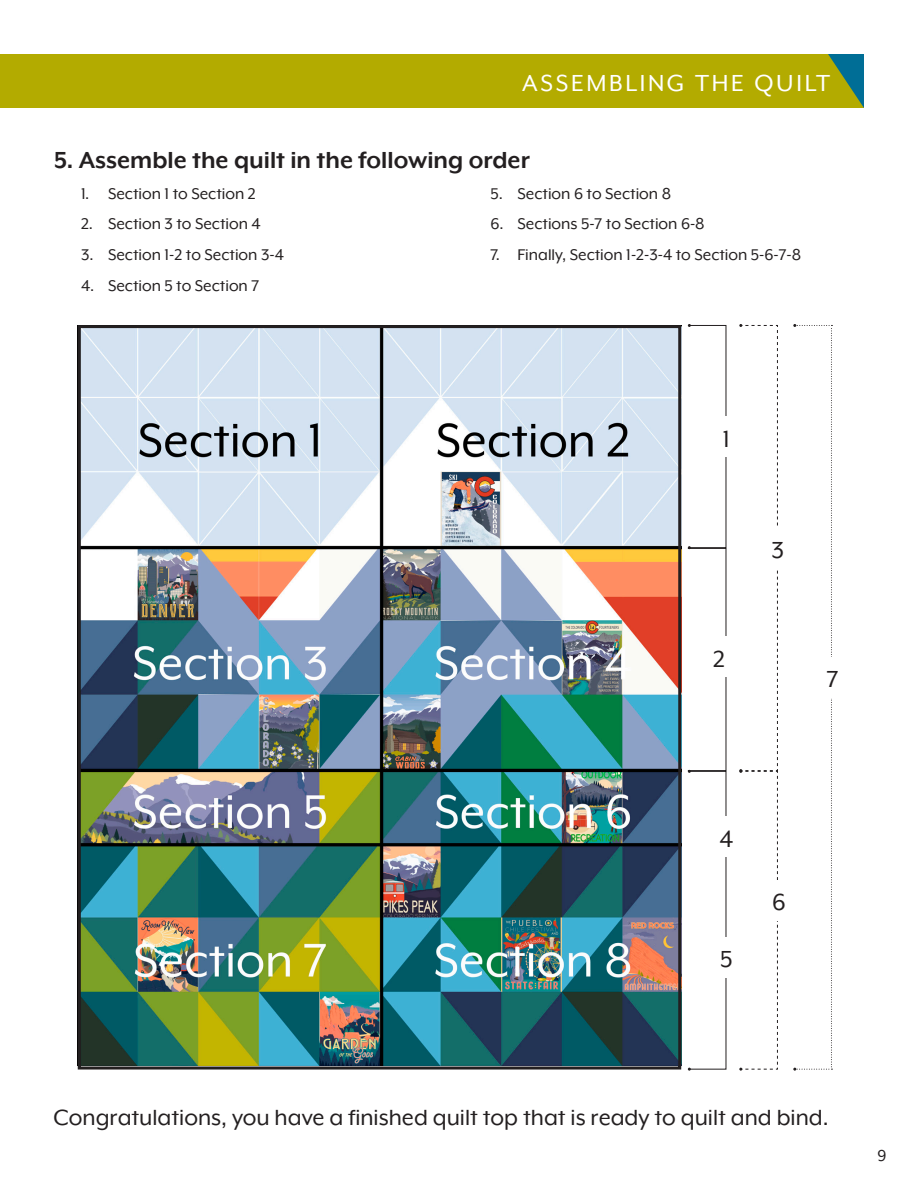
<style>
.page{position:relative;width:918px;height:1188px;background:#fff}
.page>*{position:absolute;margin:0;border:0;box-sizing:border-box;transform-origin:0 0}
.Subhead{font:700 27px "Mr Eaves XL Mod OT";color:#231f20}
.Page_Header{font:27px "Mr Eaves XL Mod OT";letter-spacing:.1em;color:#fff}
.Subhead-2{font:27px "Mr Eaves XL Mod OT";color:#231f20}
.t1{font:25.5px "Mr Eaves XL Mod OT";color:#231f20}
.t2{font:18px "Mr Eaves XL Mod OT";color:#231f20}
</style>
<div class="page">
<div style="left:0;top:54px;width:864px;height:54px;background:#b3ab00"></div>
<svg style="left:828px;top:54px;width:36px;height:54px"></svg>
<img style="left:82px;top:329px;width:595px;height:736px">
<div style="left:78px;top:325px;width:603px;height:745px;border:3px solid #231f20"></div>
<svg style="left:739px;top:324px;width:39px;height:747px"></svg>
<div style="left:758px;top:528px;width:40px;height:40px;background:#fff"></div>
<div style="left:759px;top:880px;width:40px;height:40px;background:#fff"></div>
<svg style="left:793px;top:324px;width:39px;height:747px"></svg>
<div style="left:812px;top:657px;width:41px;height:40px;background:#fff"></div>
<div style="left:706px;top:937px;width:41px;height:40px;background:#fff"></div>
<p class="Page_Header" style="left:522px;top:68px;width:310px">ASSEMBLING THE QUILT</p>
<p class="Subhead" style="left:54px;top:145px;width:477px">5. Assemble the quilt in the following order</p>
<p class="t2" style="left:81px;top:183px;width:176px">1. Section 1 to Section 2</p>
<p class="t2" style="left:81px;top:214px;width:181px">2. Section 3 to Section 4</p>
<p class="t2" style="left:81px;top:245px;width:204px">3. Section 1-2 to Section 3-4</p>
<p class="t2" style="left:81px;top:276px;width:180px">4. Section 5 to Section 7</p>
<p class="t2" style="left:490px;top:183px;width:182px">5. Section 6 to Section 8</p>
<p class="t2" style="left:490px;top:214px;width:216px">6. Sections 5-7 to Section 6-8</p>
<p class="t2" style="left:490px;top:245px;width:312px">7. Finally, Section 1-2-3-4 to Section 5-6-7-8</p>
<p class="Subhead-2" style="left:723px;top:424px;width:9px">1</p>
<p class="Subhead-2" style="left:713px;top:644px;width:13px">2</p>
<p class="Subhead-2" style="left:772px;top:535px;width:14px">3</p>
<p class="Subhead-2" style="left:827px;top:664px;width:13px">7</p>
<p class="Subhead-2" style="left:719px;top:824px;width:15px">4</p>
<p class="Subhead-2" style="left:720px;top:944px;width:14px">5</p>
<p class="Subhead-2" style="left:772px;top:887px;width:15px">6</p>
<p class="t1" style="left:54px;top:1103px;width:777px">Congratulations, you have a finished quilt top that is ready to quilt and bind.</p>
<p class="t2" style="left:878px;top:1146px;width:11px">9</p>
</div>
